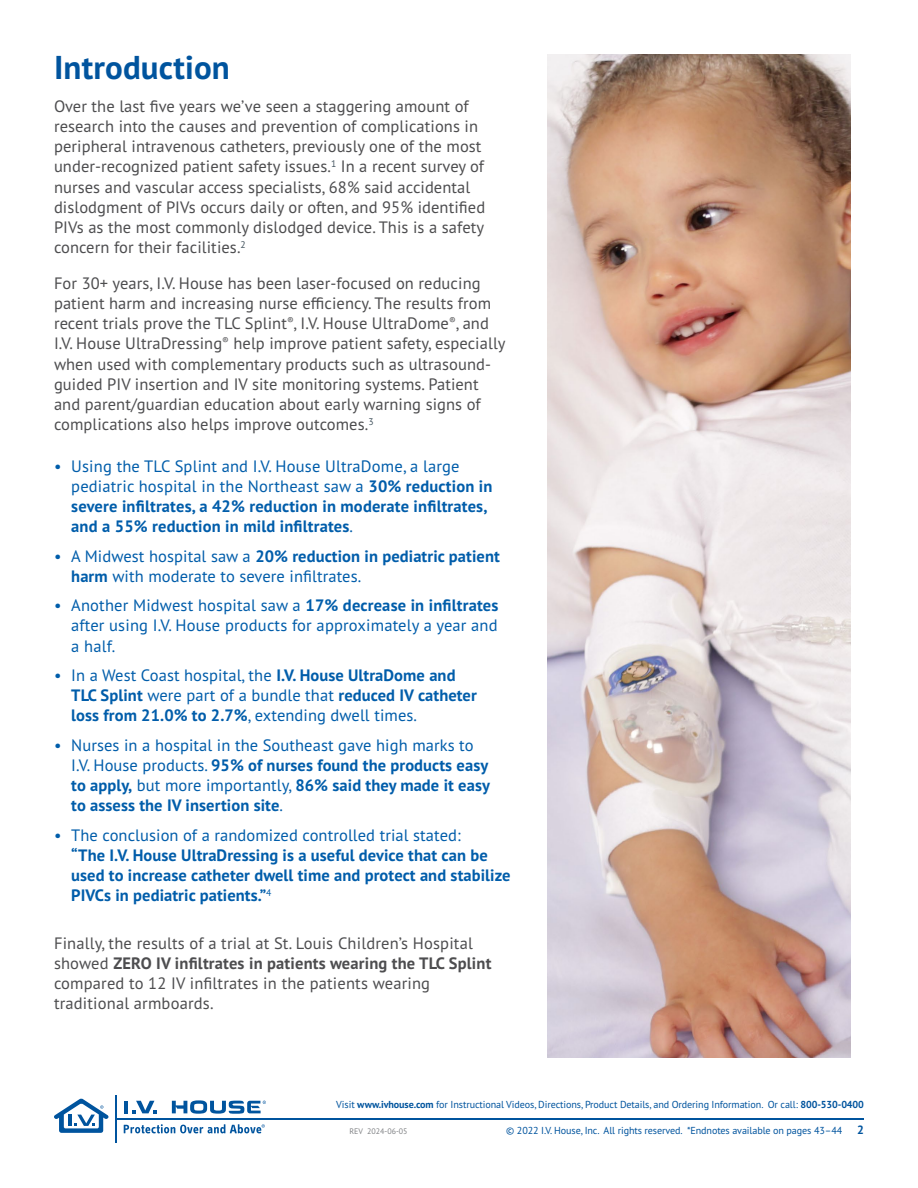
<style>
.page{position:relative;width:918px;height:1188px;background:#fff}
.page>*{position:absolute;margin:0;border:0;box-sizing:border-box;transform-origin:0 0}
.Headline_Larger{font:700 33px "PT Sans Pro";letter-spacing:.005em;color:#00549e}
.Intro_page{font:16.5px/20.2px "PT Sans Pro";letter-spacing:.005em;color:#4d4d4f}
.t1{font:700 16.5px/20.2px "PT Sans Pro";letter-spacing:.005em;color:#005daa}
.t2{font:16.5px/20.2px "PT Sans Pro";letter-spacing:.005em;color:#005daa}
.t3{font:10.2px "PT Sans Pro";letter-spacing:-.01em;color:#00549e}
.t4{font:7.95px "PT Sans Pro";color:#808285}
.s1{font-weight:400}
.s2{font-weight:700}
.s3{font-weight:700;font-size:12px}
</style>
<div class="page">
<hr style="left:116px;top:1119px;width:748px;height:1px;background:#00549e">
<hr style="left:124px;top:1101px;width:4px;height:12px;background:#00549e">
<svg style="left:132px;top:1101px;width:24px;height:12px"></svg>
<svg style="left:172px;top:1100px;width:94px;height:14px"></svg>
<hr style="left:115px;top:1095px;width:1px;height:48px;background:#00549e">
<svg style="left:124px;top:1124px;width:141px;height:9px"></svg>
<svg style="left:54px;top:1099px;width:54px;height:34px"></svg>
<img style="left:547px;top:54px;width:303px;height:1004px">
<p class="Headline_Larger" style="left:54px;top:46px;width:177px">Introduction</p>
<p class="Intro_page" style="left:54px;top:95px;width:433px">Over the last five years we’ve seen a staggering amount of research into the causes and prevention of complications in peripheral intravenous catheters, previously one of the most under-recognized patient safety issues.<sup>1</sup> In a recent survey of nurses and vascular access specialists, 68% said accidental dislodgment of PIVs occurs daily or often, and 95% identified PIVs as the most commonly dislodged device. This is a safety concern for their facilities.<sup>2</sup></p>
<p class="Intro_page" style="left:54px;top:272px;width:453px">For 30+ years, I.V. House has been laser-focused on reducing patient harm and increasing nurse efficiency. The results from recent trials prove the TLC Splint<sup>®</sup>, I.V. House UltraDome<sup>®</sup>, and I.V. House UltraDressing<sup>®</sup> help improve patient safety, especially when used with complementary products such as ultrasound&shy;guided PIV insertion and IV site monitoring systems. Patient and parent/guardian education about early warning signs of complications also helps improve outcomes.<sup>3</sup></p>
<p class="t1" style="left:71px;top:455px;width:423px;text-indent:-17px"><span class="s1">• Using the TLC Splint and I.V. House UltraDome, a large pediatric hospital in the Northeast saw a</span> 30% reduction in severe infiltrates, a 42% reduction in moderate infiltrates, and a 55% reduction in mild infiltrates<span class="s1">.</span></p>
<p class="t2" style="left:71px;top:545px;width:430px;text-indent:-17px">• A Midwest hospital saw a <span class="s2">20% reduction in pediatric patient harm</span> with moderate to severe infiltrates.</p>
<p class="t2" style="left:71px;top:595px;width:429px;text-align:justify;text-indent:-17px">• Another Midwest hospital saw a <span class="s2">17% decrease in infiltrates </span>after using I.V. House products for approximately a year and a half.</p>
<p class="t2" style="left:71px;top:665px;width:407px;text-indent:-17px">• In a West Coast hospital, the <span class="s2">I.V. House UltraDome and<br>TLC Splint</span> were part of a bundle that <span class="s2">reduced IV catheter loss from 21.0% to 2.7%</span>, extending dwell times.</p>
<p class="t1" style="left:71px;top:734px;width:420px;text-indent:-17px"><span class="s1">• Nurses in a hospital in the Southeast gave high marks to I.V. House products.</span> 95% of nurses found the products easy to apply, <span class="s1">but more importantly,</span> 86% said they made it easy to assess the IV insertion site<span class="s1">.</span></p>
<p class="t1" style="left:71px;top:824px;width:441px;text-indent:-17px"><span class="s1">• The conclusion of a randomized controlled trial stated:<br></span>“The I.V. House UltraDressing is a useful device that can be used to increase catheter dwell time and protect and stabilize PIVCs in pediatric patients.”<sup>4</sup></p>
<p class="Intro_page" style="left:54px;top:932px;width:439px">Finally, the results of a trial at St. Louis Children’s Hospital showed <span class="s2">ZERO IV infiltrates in patients wearing the TLC Splint </span>compared to 12 IV infiltrates in the patients wearing traditional armboards.</p>
<p class="t3" style="left:336px;top:1098px;width:529px">Visit <span class="s2">www.ivhouse.com</span> for Instructional Videos, Directions, Product Details, and Ordering Information. Or call: <span class="s2">800-530-0400</span></p>
<p class="t4" style="left:349px;top:1126px;width:60px">REV 2024-06-05</p>
<p class="t3" style="left:506px;top:1124px;width:359px">© 2022 I.V. House, Inc. All rights reserved. *Endnotes available on pages 43–44 <span class="s3">2</span></p>
</div>
